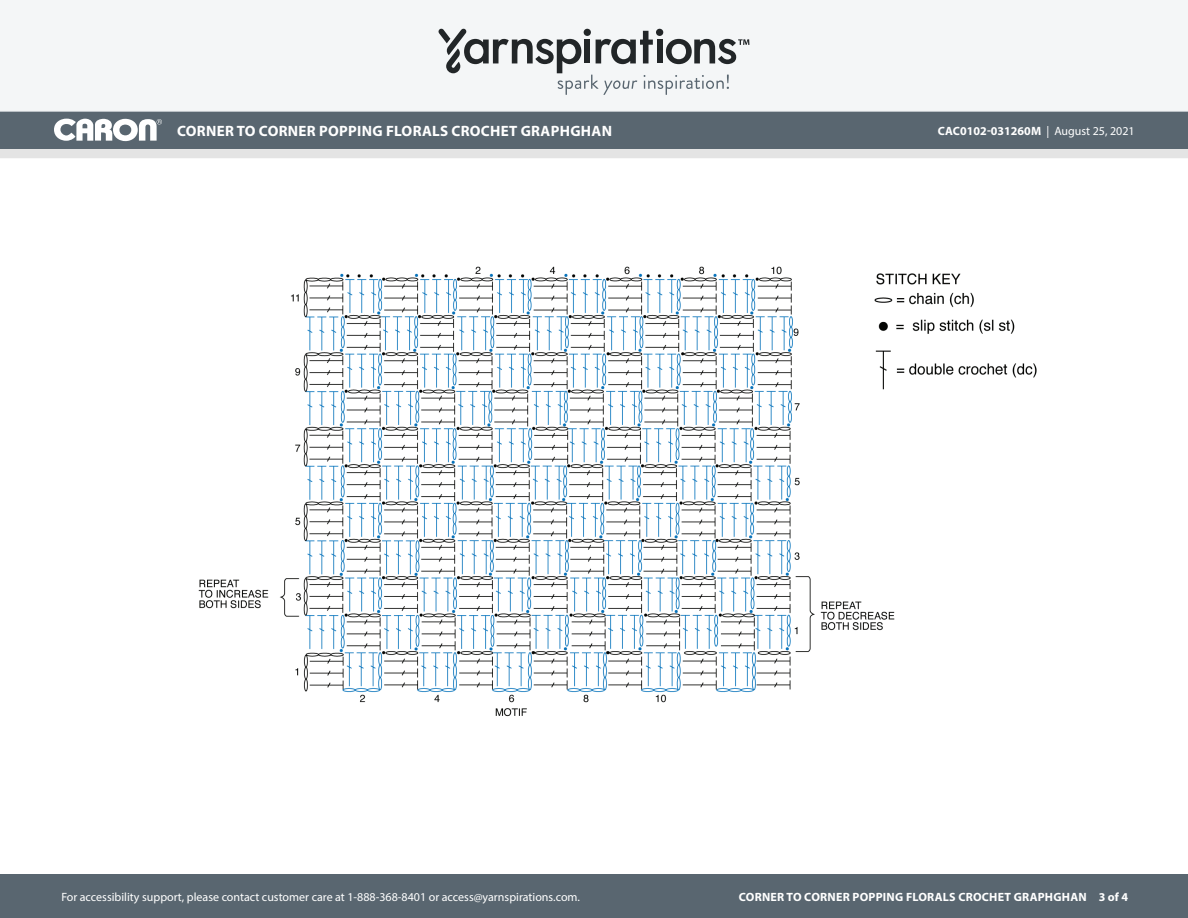
<style>
.page{position:relative;width:1188px;height:918px;background:#fff}
.page>*{position:absolute;margin:0;border:0;box-sizing:border-box;transform-origin:0 0}
.t1{font:700 15px "Myriad Pro";letter-spacing:.02em;color:#fff}
.t2{font:12px "Myriad Pro";color:#fff}
.t3{font:700 12px "Myriad Pro";letter-spacing:.02em;color:#fff}
.t4{font:700 12px "Myriad Pro";color:#fff}
.s1{font-weight:400}
</style>
<div class="page">
<div style="left:0;top:875px;width:1188px;height:43px;background:#596670"></div>
<div style="left:0;top:149px;width:1188px;height:9px;background:#e4e4e4"></div>
<div style="left:0;top:111px;width:1188px;height:38px;background:#596670"></div>
<div style="left:0;top:0;width:1188px;height:112px;background:#f4f6f7"></div>
<svg style="left:438px;top:29px;width:311px;height:66px"></svg>
<svg style="left:54px;top:119px;width:108px;height:22px"></svg>
<img style="left:198px;top:266px;width:697px;height:451px">
<img style="left:855px;top:266px;width:182px;height:128px">
<p class="t1" style="left:177px;top:121px;width:436px">CORNER TO CORNER POPPING FLORALS CROCHET GRAPHGHAN</p>
<p class="t4" style="left:938px;top:123px;width:199px">CAC0102-031260M <span class="s1">| August 25, 2021</span></p>
<p class="t2" style="left:61px;top:889px;width:520px">For accessibility support, please contact customer care at 1-888-368-8401 or access@yarnspirations.com.</p>
<p class="t3" style="left:739px;top:889px;width:391px">CORNER TO CORNER POPPING FLORALS CROCHET GRAPHGHAN 3 of 4</p>
</div>
